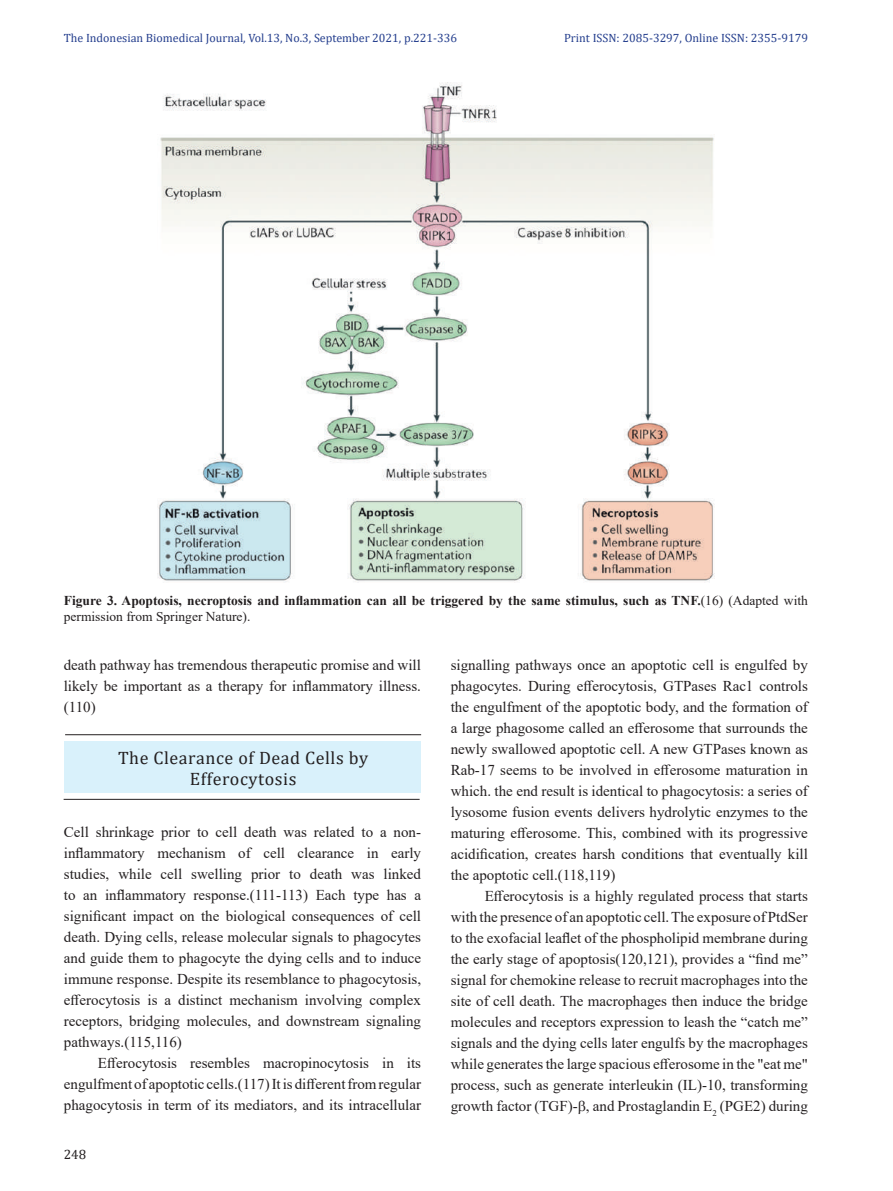
<style>
.page{position:relative;width:893px;height:1191px;background:#fff}
.page>*{position:absolute;margin:0;border:0;box-sizing:border-box;transform-origin:0 0}
.t1{font:18px/21px "Cambria";letter-spacing:.03em;color:#231f20;text-align:center}
.t2{font:15px/21px "Times New Roman";color:#231f20;text-align:justify}
.t3{font:700 13.5px/16.5px "Times New Roman";color:#231f20}
.t4{font:13.5px "Cambria";color:#231f20}
.t5{font:12px "Cambria";color:#253f8e}
.s1{font-weight:400}
</style>
<div class="page">
<img style="left:157px;top:82px;width:558px;height:501px">
<hr style="left:64px;top:799px;width:356px;height:1px;background:#231f20">
<hr style="left:65px;top:734px;width:356px;height:1px;background:#231f20">
<div style="left:64px;top:741px;width:357px;height:51px;background:#d9f1fb"></div>
<p class="t5" style="left:64px;top:31px;width:395px">The Indonesian Biomedical Journal, Vol.13, No.3, September 2021, p.221-336</p>
<p class="t5" style="left:564px;top:31px;width:245px">Print ISSN: 2085-3297, Online ISSN: 2355-9179</p>
<p class="t3" style="left:64px;top:591px;width:746px">Figure 3. Apoptosis, necroptosis and inflammation can all be triggered by the same stimulus, such as TNF.<span class="s1">(16) (Adapted with permission from Springer Nature).</span></p>
<p class="t2" style="left:64px;top:653px;width:359px">death pathway has tremendous therapeutic promise and will likely be important as a therapy for inflammatory illness. (110)</p>
<p class="t2" style="left:451px;top:653px;width:359px">signalling pathways once an apoptotic cell is engulfed by phagocytes. During efferocytosis, GTPases Rac1 controls the engulfment of the apoptotic body, and the formation of a large phagosome called an efferosome that surrounds the newly swallowed apoptotic cell. A new GTPases known as Rab-17 seems to be involved in efferosome maturation in which. the end result is identical to phagocytosis: a series of lysosome fusion events delivers hydrolytic enzymes to the maturing efferosome. This, combined with its progressive acidification, creates harsh conditions that eventually kill the apoptotic cell.(118,119)</p>
<p class="t2" style="left:451px;top:884px;width:359px;text-indent:34px">Efferocytosis is a highly regulated process that starts with the presence of an apoptotic cell. The exposure of PtdSer to the exofacial leaflet of the phospholipid membrane during the early stage of apoptosis(120,121), provides a “find me” signal for chemokine release to recruit macrophages into the site of cell death. The macrophages then induce the bridge molecules and receptors expression to leash the “catch me” signals and the dying cells later engulfs by the macrophages while generates the large spacious efferosome in the "eat me" process, such as generate interleukin (IL)-10, transforming growth factor (TGF)- , and Prostaglandin E<sub>2</sub> (PGE2) during</p>
<p class="t1" style="left:118px;top:747px;width:252px">The Clearance of Dead Cells by<br>Efferocytosis</p>
<p class="t2" style="left:64px;top:821px;width:359px">Cell shrinkage prior to cell death was related to a non&shy;inflammatory mechanism of cell clearance in early studies, while cell swelling prior to death was linked to an inflammatory response.(111-113) Each type has a significant impact on the biological consequences of cell death. Dying cells, release molecular signals to phagocytes and guide them to phagocyte the dying cells and to induce immune response. Despite its resemblance to phagocytosis, efferocytosis is a distinct mechanism involving complex receptors, bridging molecules, and downstream signaling pathways.(115,116)</p>
<p class="t2" style="left:64px;top:1052px;width:359px;text-indent:34px">Efferocytosis resembles macropinocytosis in its engulfment of apoptotic cells.(117) It is different from regular phagocytosis in term of its mediators, and its intracellular</p>
<p class="t4" style="left:64px;top:1146px;width:24px">248</p>
</div>
